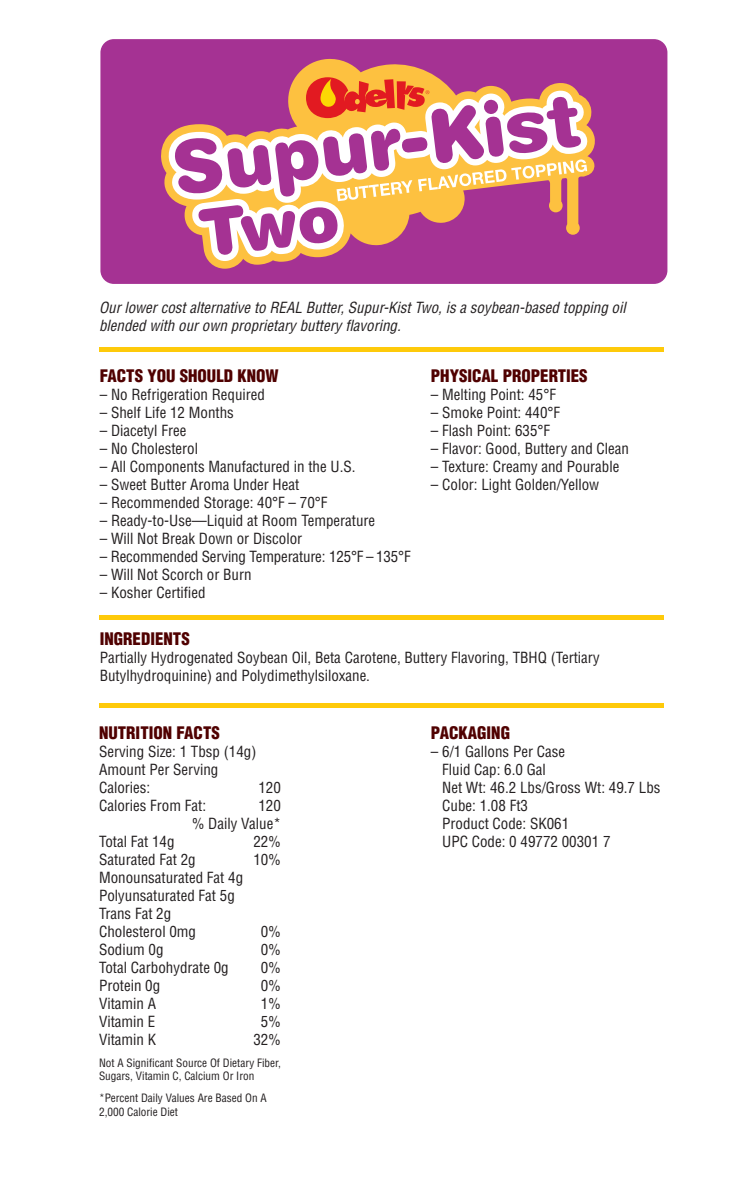
<style>
.page{position:relative;width:756px;height:1188px;background:#fff}
.page>*{position:absolute;margin:0;border:0;box-sizing:border-box;transform-origin:0 0}
.t1{font:900 condensed 16.8px "Helvetica";color:#500101}
.t2{font:condensed 15px/18px "Helvetica";color:#231f20}
.t3{font:italic condensed 15px/18px "Helvetica";color:#231f20}
.t4{font:condensed 11.25px/13.5px "Helvetica";color:#231f20}
</style>
<div class="page">
<div style="left:100px;top:39px;width:567px;height:245px;background:#a53293;border-radius:13px"></div>
<svg style="left:161px;top:58px;width:434px;height:211px"></svg>
<svg style="left:174px;top:77px;width:413px;height:184px"></svg>
<hr style="left:99px;top:616px;width:565px;height:4px;background:#feca0a">
<hr style="left:99px;top:347px;width:565px;height:4px;background:#feca0a">
<hr style="left:99px;top:704px;width:565px;height:4px;background:#feca0a">
<p class="t3" style="left:99px;top:298px;width:528px">Our lower cost alternative to REAL Butter, Supur-Kist Two, is a soybean-based topping oil blended with our own proprietary buttery flavoring.</p>
<p class="t1" style="left:100px;top:365px;width:180px">FACTS YOU SHOULD KNOW</p>
<p class="t2" style="left:100px;top:385px;width:167px">– No Refrigeration Required</p>
<p class="t2" style="left:100px;top:403px;width:136px">– Shelf Life 12 Months</p>
<p class="t2" style="left:100px;top:421px;width:88px">– Diacetyl Free</p>
<p class="t2" style="left:100px;top:439px;width:100px">– No Cholesterol</p>
<p class="t2" style="left:100px;top:457px;width:257px">– All Components Manufactured in the U.S.</p>
<p class="t2" style="left:100px;top:475px;width:201px">– Sweet Butter Aroma Under Heat</p>
<p class="t2" style="left:100px;top:493px;width:229px">– Recommended Storage: 40°F – 70°F</p>
<p class="t2" style="left:100px;top:511px;width:277px">– Ready-to-Use—Liquid at Room Temperature</p>
<p class="t2" style="left:100px;top:529px;width:204px">– Will Not Break Down or Discolor</p>
<p class="t2" style="left:100px;top:547px;width:312px">– Recommended Serving Temperature: 125°F – 135°F</p>
<p class="t2" style="left:100px;top:565px;width:153px">– Will Not Scorch or Burn</p>
<p class="t2" style="left:100px;top:583px;width:107px">– Kosher Certified</p>
<p class="t1" style="left:100px;top:629px;width:92px">INGREDIENTS</p>
<p class="t2" style="left:100px;top:649px;width:502px">Partially Hydrogenated Soybean Oil, Beta Carotene, Buttery Flavoring, TBHQ (Tertiary<br>Butylhydroquinine) and Polydimethylsiloxane.</p>
<p class="t1" style="left:431px;top:365px;width:158px">PHYSICAL PROPERTIES</p>
<p class="t2" style="left:431px;top:385px;width:127px">– Melting Point: 45°F</p>
<p class="t2" style="left:431px;top:403px;width:131px">– Smoke Point: 440°F</p>
<p class="t2" style="left:431px;top:421px;width:121px">– Flash Point: 635°F</p>
<p class="t2" style="left:431px;top:439px;width:200px">– Flavor: Good, Buttery and Clean</p>
<p class="t2" style="left:431px;top:457px;width:190px">– Texture: Creamy and Pourable</p>
<p class="t2" style="left:431px;top:475px;width:170px">– Color: Light Golden/Yellow</p>
<p class="t1" style="left:99px;top:722px;width:122px">NUTRITION FACTS</p>
<p class="t2" style="left:99px;top:742px;width:159px">Serving Size: 1 Tbsp (14g)<br>Amount Per Serving<br>Calories:</p>
<p class="t2" style="left:258px;top:778px;width:24px">120</p>
<p class="t2" style="left:99px;top:796px;width:109px">Calories From Fat:</p>
<p class="t2" style="left:192px;top:796px;width:90px;text-align:right">120<br>% Daily Value*</p>
<p class="t2" style="left:99px;top:832px;width:77px">Total Fat 14g</p>
<p class="t2" style="left:253px;top:832px;width:29px">22%</p>
<p class="t2" style="left:99px;top:850px;width:98px">Saturated Fat 2g</p>
<p class="t2" style="left:253px;top:850px;width:29px">10%</p>
<p class="t2" style="left:99px;top:868px;width:146px">Monounsaturated Fat 4g<br>Polyunsaturated Fat 5g<br>Trans Fat 2g<br>Cholesterol 0mg</p>
<p class="t2" style="left:261px;top:922px;width:21px">0%</p>
<p class="t2" style="left:99px;top:940px;width:66px">Sodium 0g</p>
<p class="t2" style="left:261px;top:940px;width:21px">0%</p>
<p class="t2" style="left:99px;top:958px;width:131px">Total Carbohydrate 0g</p>
<p class="t2" style="left:261px;top:958px;width:21px">0%</p>
<p class="t2" style="left:99px;top:976px;width:63px">Protein 0g</p>
<p class="t2" style="left:261px;top:976px;width:21px">0%</p>
<p class="t2" style="left:99px;top:994px;width:59px">Vitamin A</p>
<p class="t2" style="left:261px;top:994px;width:21px">1%</p>
<p class="t2" style="left:99px;top:1012px;width:58px">Vitamin E</p>
<p class="t2" style="left:261px;top:1012px;width:21px">5%</p>
<p class="t2" style="left:99px;top:1030px;width:59px">Vitamin K</p>
<p class="t2" style="left:253px;top:1030px;width:29px">32%</p>
<p class="t4" style="left:99px;top:1056px;width:183px">Not A Significant Source Of Dietary Fiber,<br>Sugars, Vitamin C, Calcium Or Iron</p>
<p class="t4" style="left:99px;top:1091px;width:169px">*Percent Daily Values Are Based On A<br>2,000 Calorie Diet</p>
<p class="t1" style="left:431px;top:722px;width:81px">PACKAGING</p>
<p class="t2" style="left:442px;top:742px;width:220px;text-indent:-11px">– 6/1 Gallons Per Case<br>Fluid Cap: 6.0 Gal<br>Net Wt: 46.2 Lbs/Gross Wt: 49.7 Lbs<br>Cube: 1.08 Ft3<br>Product Code: SK061<br>UPC Code: 0 49772 00301 7</p>
</div>
